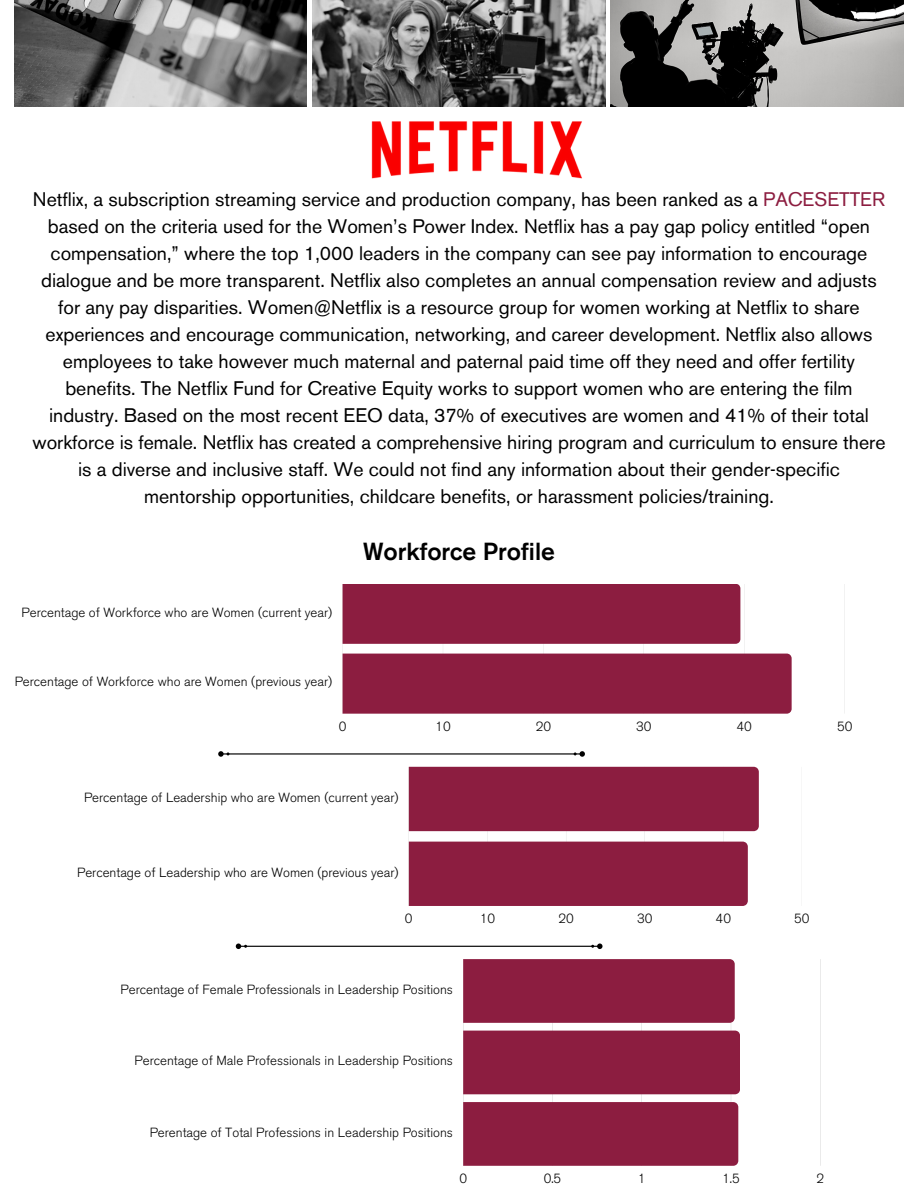
<style>
.page{position:relative;width:918px;height:1188px;background:#fff}
.page>*{position:absolute;margin:0;border:0;box-sizing:border-box;transform-origin:0 0}
.t1{font:500 24.45px "Akzidenz Grotesk BE";color:#000}
.t2{font:19.5px/27px "Akzidenz Grotesk BE";color:#000;text-align:center}
.t3{font:300 13.2px "Akzidenz Grotesk BE";color:#000}
.s1{color:#8c1d40}
</style>
<div class="page">
<img style="left:15px;top:0;width:292px;height:106px">
<img style="left:313px;top:0;width:292px;height:106px">
<img style="left:611px;top:0;width:292px;height:106px">
<svg style="left:409px;top:767px;width:346px;height:139px;background:#963151"></svg>
<svg style="left:754px;top:767px;width:5px;height:64px"></svg>
<svg style="left:743px;top:842px;width:5px;height:64px"></svg>
<svg style="left:463px;top:959px;width:276px;height:207px;background:#952f4f"></svg>
<svg style="left:730px;top:959px;width:5px;height:64px"></svg>
<svg style="left:735px;top:1031px;width:5px;height:63px"></svg>
<svg style="left:733px;top:1102px;width:5px;height:64px"></svg>
<svg style="left:342px;top:584px;width:503px;height:130px;fill:#8c1d40"></svg>
<svg style="left:736px;top:584px;width:4px;height:60px"></svg>
<div style="left:343px;top:654px;width:449px;height:60px;background:#8c1d40"></div>
<hr style="left:220px;top:753px;width:363px;height:2px;background:#000">
<svg style="left:574px;top:751px;width:11px;height:6px"></svg>
<svg style="left:218px;top:751px;width:11px;height:6px"></svg>
<hr style="left:238px;top:946px;width:362px;height:1px;background:#000">
<svg style="left:591px;top:944px;width:12px;height:5px"></svg>
<svg style="left:236px;top:944px;width:11px;height:5px"></svg>
<img style="left:371px;top:121px;width:211px;height:58px">
<p class="t2" style="left:32px;top:188px;width:855px">Netflix, a subscription streaming service and production company, has been ranked as a <span class="s1">PACESETTER </span>based on the criteria used for the Women’s Power Index. Netflix has a pay gap policy entitled “open compensation,” where the top 1,000 leaders in the company can see pay information to encourage dialogue and be more transparent. Netflix also completes an annual compensation review and adjusts for any pay disparities. Women@Netflix is a resource group for women working at Netflix to share experiences and encourage communication, networking, and career development. Netflix also allows employees to take however much maternal and paternal paid time off they need and offer fertility benefits. The Netflix Fund for Creative Equity works to support women who are entering the film industry. Based on the most recent EEO data, 37% of executives are women and 41% of their total workforce is female. Netflix has created a comprehensive hiring program and curriculum to ensure there is a diverse and inclusive staff. We could not find any information about their gender-specific mentorship opportunities, childcare benefits, or harassment policies/training.</p>
<p class="t3" style="left:22px;top:607px;width:312px">Percentage of Workforce who are Women (current year)</p>
<p class="t3" style="left:15px;top:677px;width:319px">Percentage of Workforce who are Women (previous year)</p>
<p class="t1" style="left:363px;top:543px;width:193px">Workforce Profile</p>
<p class="t3" style="left:339px;top:722px;width:9px">0</p>
<p class="t3" style="left:435px;top:722px;width:17px">10</p>
<p class="t3" style="left:536px;top:722px;width:17px">20</p>
<p class="t3" style="left:636px;top:722px;width:17px">30</p>
<p class="t3" style="left:737px;top:722px;width:17px">40</p>
<p class="t3" style="left:837px;top:722px;width:17px">50</p>
<p class="t3" style="left:84px;top:792px;width:316px">Percentage of Leadership who are Women (current year)</p>
<p class="t3" style="left:77px;top:867px;width:323px">Percentage of Leadership who are Women (previous year)</p>
<p class="t3" style="left:405px;top:914px;width:9px">0</p>
<p class="t3" style="left:480px;top:914px;width:17px">10</p>
<p class="t3" style="left:558px;top:914px;width:17px">20</p>
<p class="t3" style="left:637px;top:914px;width:17px">30</p>
<p class="t3" style="left:716px;top:914px;width:17px">40</p>
<p class="t3" style="left:794px;top:914px;width:17px">50</p>
<p class="t3" style="left:121px;top:985px;width:334px">Percentage of Female Professionals in Leadership Positions</p>
<p class="t3" style="left:135px;top:1056px;width:320px">Percentage of Male Professionals in Leadership Positions</p>
<p class="t3" style="left:150px;top:1128px;width:305px">Perentage of Total Professions in Leadership Positions</p>
<p class="t3" style="left:459px;top:1174px;width:9px">0</p>
<p class="t3" style="left:544px;top:1174px;width:19px">0.5</p>
<p class="t3" style="left:638px;top:1174px;width:9px">1</p>
<p class="t3" style="left:722px;top:1174px;width:19px">1.5</p>
<p class="t3" style="left:816px;top:1174px;width:9px">2</p>
</div>
